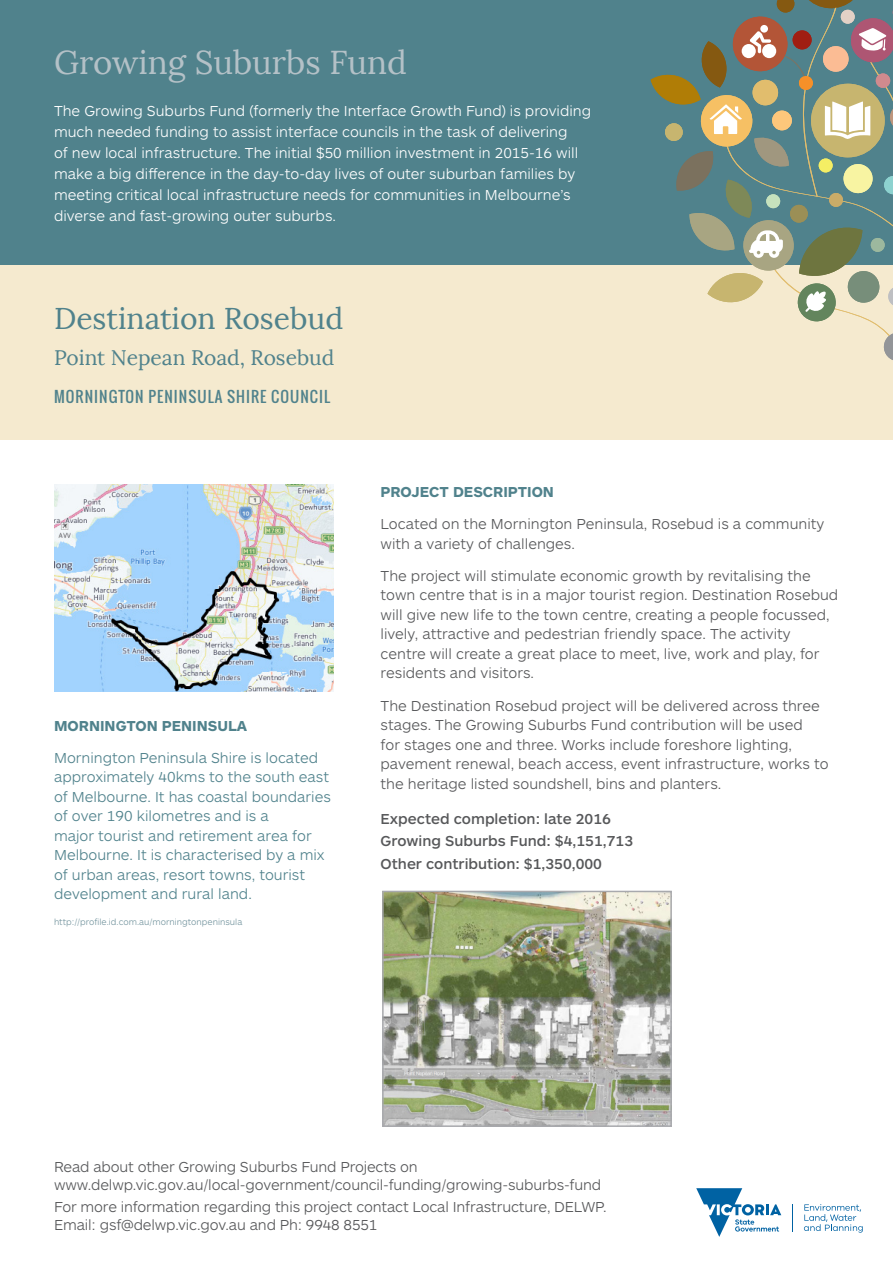
<style>
.page{position:relative;width:893px;height:1263px;background:#fff}
.page>*{position:absolute;margin:0;border:0;box-sizing:border-box;transform-origin:0 0}
.t1{font:33px "Lora";color:#b4c1c7}
.Facility__Name{font:30px "Lora";color:#50828c}
.Facility__Address{font:21px "Lora";color:#50828c}
.body{font:300 15px/19.5px "ARS Maquette Pro";color:#57585a}
.t2{font:300 15px/21px "ARS Maquette Pro";color:#fff}
.body_blue{font:300 15px/19.5px "ARS Maquette Pro";color:#50828c}
.body_medium{font:500 15px "ARS Maquette Pro";color:#57585a}
.body_subhead{font:700 15px "ARS Maquette Pro";color:#50828c}
.Facility__council{font:15px "Oswald";letter-spacing:.07em;color:#50828c}
.footnote{font:300 9px "ARS Maquette Pro";color:#72939d}
</style>
<div class="page">
<div style="left:0;top:265px;width:893px;height:174px;background:#f5eacf"></div>
<div style="left:0;top:0;width:893px;height:265px;background:#50828c"></div>
<svg style="left:696px;top:1188px;width:85px;height:49px"></svg>
<svg style="left:804px;top:1204px;width:59px;height:28px"></svg>
<img style="left:385px;top:894px;width:284px;height:230px">
<div style="left:382px;top:891px;width:290px;height:236px;border:2px solid #a8a9ad"></div>
<img style="left:54px;top:485px;width:280px;height:207px">
<svg style="left:651px;top:0;width:242px;height:360px"></svg>
<div style="left:760px;top:25px;width:8px;height:8px;background:#fff;border-radius:50%"></div>
<div style="left:742px;top:44px;width:14px;height:14px;background:#fff;border-radius:50%"></div>
<div style="left:762px;top:44px;width:14px;height:14px;background:#fff;border-radius:50%"></div>
<h1 class="t1" style="left:54px;top:42px;width:354px">Growing Suburbs Fund</h1>
<p class="t2" style="left:54px;top:100px;width:539px">The Growing Suburbs Fund (formerly the Interface Growth Fund) is providing much needed funding to assist interface councils in the task of delivering<br>of new local infrastructure. The initial $50 million investment in 2015-16 will make a big difference in the day-to-day lives of outer suburban families by meeting critical local infrastructure needs for communities in Melbourne’s diverse and fast-growing outer suburbs.</p>
<p class="Facility__Name" style="left:54px;top:300px;width:291px">Destination Rosebud</p>
<p class="Facility__Address" style="left:54px;top:345px;width:282px">Point Nepean Road, Rosebud</p>
<p class="Facility__council" style="left:54px;top:385px;width:278px">MORNINGTON PENINSULA SHIRE COUNCIL</p>
<p class="body_subhead" style="left:54px;top:716px;width:195px">MORNINGTON PENINSULA</p>
<p class="body_blue" style="left:54px;top:747px;width:278px">Mornington Peninsula Shire is located approximately 40kms to the south east of Melbourne. It has coastal boundaries of over 190 kilometres and is a<br>major tourist and retirement area for Melbourne. It is characterised by a mix of urban areas, resort towns, tourist development and rural land.</p>
<p class="footnote" style="left:54px;top:916px;width:190px">http://profile.id.com.au/morningtonpeninsula</p>
<p class="body_subhead" style="left:381px;top:482px;width:175px">PROJECT DESCRIPTION</p>
<p class="body" style="left:381px;top:513px;width:445px">Located on the Mornington Peninsula, Rosebud is a community with a variety of challenges.</p>
<p class="body" style="left:381px;top:565px;width:459px">The project will stimulate economic growth by revitalising the town centre that is in a major tourist region. Destination Rosebud will give new life to the town centre, creating a people focussed, lively, attractive and pedestrian friendly space. The activity centre will create a great place to meet, live, work and play, for residents and visitors.</p>
<p class="body" style="left:381px;top:695px;width:450px">The Destination Rosebud project will be delivered across three stages. The Growing Suburbs Fund contribution will be used<br>for stages one and three. Works include foreshore lighting, pavement renewal, beach access, event infrastructure, works to the heritage listed soundshell, bins and planters.</p>
<p class="body_medium" style="left:381px;top:809px;width:232px">Expected completion: late 2016</p>
<p class="body_medium" style="left:381px;top:831px;width:254px">Growing Suburbs Fund: $4,151,713</p>
<p class="body_medium" style="left:381px;top:854px;width:223px">Other contribution: $1,350,000</p>
<p class="body" style="left:54px;top:1157px;width:549px;line-height:18px">Read about other Growing Suburbs Fund Projects on www.delwp.vic.gov.au/local-government/council-funding/growing-suburbs-fund</p>
<p class="body" style="left:54px;top:1197px;width:554px;line-height:18px">For more information regarding this project contact Local Infrastructure, DELWP.<br>Email: gsf@delwp.vic.gov.au and Ph: 9948 8551</p>
</div>
